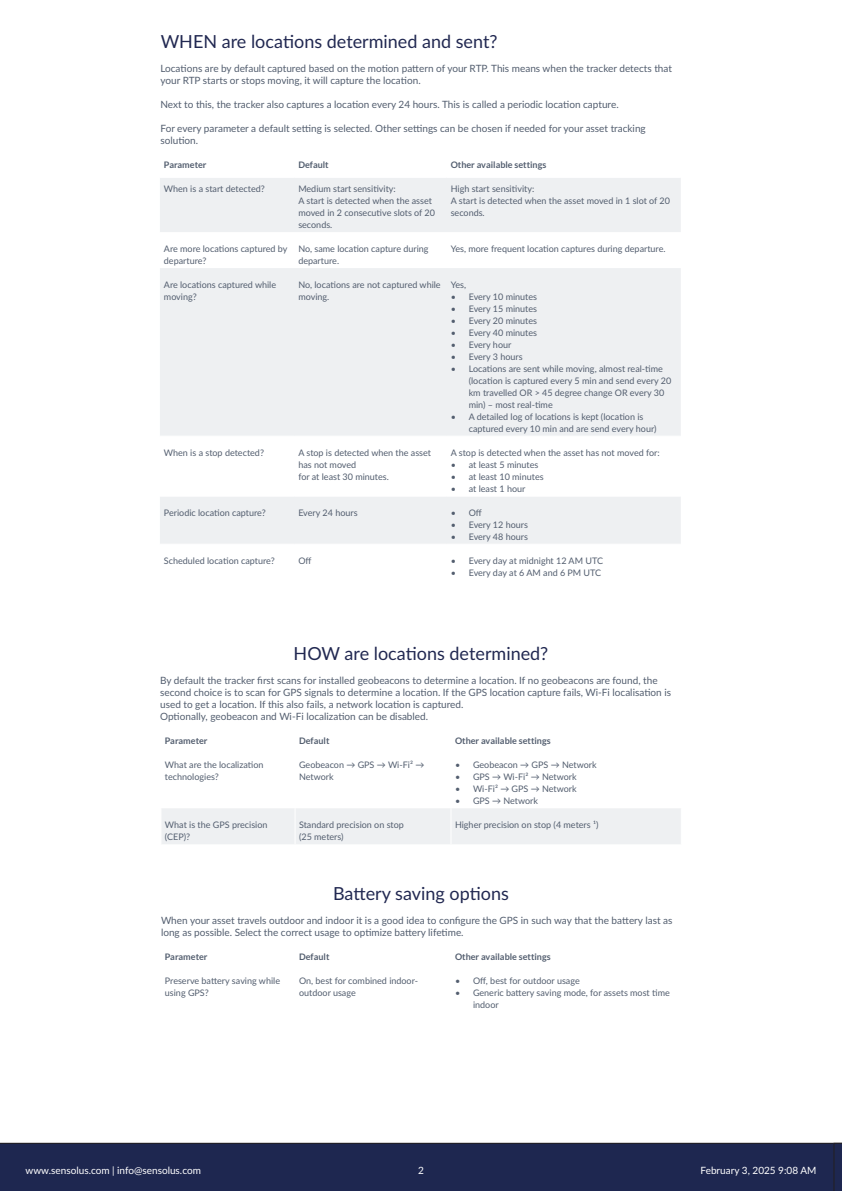
<style>
.page{position:relative;width:842px;height:1191px;background:#fff}
.page>*{position:absolute;margin:0;border:0;box-sizing:border-box;transform-origin:0 0}
.Paragraph_Style_1{font:18px "Lato";color:#212851}
.Paragraph_Style_1-2{font:10px/12px "Lato";color:#535e6f}
.t1{font:10px "Lato";color:#fff}
.Paragraph_Style_1-3{font:9px/12px "Lato";color:#535e6f}
.Paragraph_Style_1-4{font:700 9px "Lato";color:#535e6f}
</style>
<div class="page">
<div style="left:0;top:1142px;width:833px;height:49px;background:#1e2750"></div>
<svg style="left:833px;top:1142px;width:9px;height:49px"></svg>
<div style="left:162px;top:808px;width:519px;height:36px;background:#eef0f2"></div>
<hr style="left:295px;top:808px;width:1px;height:36px;background:#fff">
<hr style="left:450px;top:808px;width:1px;height:36px;background:#fff">
<svg style="left:160px;top:178px;width:521px;height:366px;fill:#eef0f2"></svg>
<hr style="left:160px;top:436px;width:134px;height:1px;background:#fff">
<hr style="left:294px;top:436px;width:153px;height:1px;background:#fff">
<hr style="left:447px;top:436px;width:234px;height:1px;background:#fff">
<hr style="left:160px;top:496px;width:134px;height:1px;background:#fff">
<hr style="left:294px;top:496px;width:153px;height:1px;background:#fff">
<hr style="left:447px;top:496px;width:234px;height:1px;background:#fff">
<p class="Paragraph_Style_1" style="left:161px;top:29px;width:338px">WHEN are locations determined and sent?</p>
<p class="Paragraph_Style_1-2" style="left:160px;top:62px;width:513px">Locations are by default captured based on the motion pattern of your RTP. This means when the tracker detects that your RTP starts or stops moving, it will capture the location.</p>
<p class="Paragraph_Style_1-2" style="left:160px;top:98px;width:460px">Next to this, the tracker also captures a location every 24 hours. This is called a periodic location capture.</p>
<p class="Paragraph_Style_1-2" style="left:160px;top:122px;width:487px">For every parameter a default setting is selected. Other settings can be chosen if needed for your asset tracking solution.</p>
<p class="Paragraph_Style_1-4" style="left:164px;top:160px;width:44px">Parameter</p>
<p class="Paragraph_Style_1-4" style="left:298px;top:160px;width:32px">Default</p>
<p class="Paragraph_Style_1-4" style="left:451px;top:160px;width:97px">Other available settings</p>
<p class="Paragraph_Style_1-3" style="left:164px;top:182px;width:102px">When is a start detected?</p>
<p class="Paragraph_Style_1-3" style="left:298px;top:182px;width:99px">Medium start sensitivity:</p>
<p class="Paragraph_Style_1-3" style="left:298px;top:194px;width:138px">A start is detected when the asset moved in 2 consecutive slots of 20 seconds.</p>
<p class="Paragraph_Style_1-3" style="left:451px;top:182px;width:221px">High start sensitivity:<br>A start is detected when the asset moved in 1 slot of 20 seconds.</p>
<p class="Paragraph_Style_1-3" style="left:164px;top:242px;width:125px">Are more locations captured by departure?</p>
<p class="Paragraph_Style_1-3" style="left:298px;top:242px;width:132px">No, same location capture during departure.</p>
<p class="Paragraph_Style_1-3" style="left:451px;top:242px;width:216px">Yes, more frequent location captures during departure.</p>
<p class="Paragraph_Style_1-3" style="left:164px;top:278px;width:114px">Are locations captured while moving?</p>
<p class="Paragraph_Style_1-3" style="left:298px;top:278px;width:144px">No, locations are not captured while moving.</p>
<p class="Paragraph_Style_1-3" style="left:451px;top:278px;width:17px">Yes,</p>
<p class="Paragraph_Style_1-3" style="left:451px;top:290px;width:88px">• Every 10 minutes</p>
<p class="Paragraph_Style_1-3" style="left:451px;top:302px;width:88px">• Every 15 minutes</p>
<p class="Paragraph_Style_1-3" style="left:451px;top:314px;width:88px">• Every 20 minutes</p>
<p class="Paragraph_Style_1-3" style="left:451px;top:326px;width:88px">• Every 40 minutes</p>
<p class="Paragraph_Style_1-3" style="left:451px;top:338px;width:62px">• Every hour</p>
<p class="Paragraph_Style_1-3" style="left:451px;top:350px;width:74px">• Every 3 hours</p>
<p class="Paragraph_Style_1-3" style="left:469px;top:362px;width:204px;text-indent:-18px">• Locations are sent while moving, almost real-time (location is captured every 5 min and send every 20 km travelled OR &gt; 45 degree change OR every 30 min) – most real-time</p>
<p class="Paragraph_Style_1-3" style="left:469px;top:410px;width:189px;text-indent:-18px">• A detailed log of locations is kept (location is captured every 10 min and are send every hour)</p>
<p class="Paragraph_Style_1-3" style="left:164px;top:446px;width:102px">When is a stop detected?</p>
<p class="Paragraph_Style_1-3" style="left:298px;top:446px;width:134px">A stop is detected when the asset has not moved<br>for at least 30 minutes.</p>
<p class="Paragraph_Style_1-3" style="left:451px;top:446px;width:211px">A stop is detected when the asset has not moved for:</p>
<p class="Paragraph_Style_1-3" style="left:451px;top:458px;width:89px">• at least 5 minutes</p>
<p class="Paragraph_Style_1-3" style="left:451px;top:470px;width:94px">• at least 10 minutes</p>
<p class="Paragraph_Style_1-3" style="left:451px;top:482px;width:76px">• at least 1 hour</p>
<p class="Paragraph_Style_1-3" style="left:164px;top:506px;width:103px">Periodic location capture?</p>
<p class="Paragraph_Style_1-3" style="left:298px;top:506px;width:61px">Every 24 hours</p>
<p class="Paragraph_Style_1-3" style="left:451px;top:506px;width:33px">• Off</p>
<p class="Paragraph_Style_1-3" style="left:451px;top:518px;width:79px">• Every 12 hours</p>
<p class="Paragraph_Style_1-3" style="left:451px;top:530px;width:79px">• Every 48 hours</p>
<p class="Paragraph_Style_1-3" style="left:164px;top:554px;width:112px">Scheduled location capture?</p>
<p class="Paragraph_Style_1-3" style="left:298px;top:554px;width:15px">Off</p>
<p class="Paragraph_Style_1-3" style="left:451px;top:554px;width:154px">• Every day at midnight 12 AM UTC</p>
<p class="Paragraph_Style_1-3" style="left:451px;top:566px;width:152px">• Every day at 6 AM and 6 PM UTC</p>
<p class="Paragraph_Style_1" style="left:294px;top:641px;width:256px">HOW are locations determined?</p>
<p class="Paragraph_Style_1-2" style="left:160px;top:674px;width:512px">By default the tracker first scans for installed geobeacons to determine a location. If no geobeacons are found, the second choice is to scan for GPS signals to determine a location. If the GPS location capture fails, Wi-Fi localisation is used to get a location. If this also fails, a network location is captured.</p>
<p class="Paragraph_Style_1-2" style="left:160px;top:710px;width:269px">Optionally, geobeacon and Wi-Fi localization can be disabled.</p>
<p class="Paragraph_Style_1-4" style="left:165px;top:736px;width:44px">Parameter</p>
<p class="Paragraph_Style_1-4" style="left:299px;top:736px;width:32px">Default</p>
<p class="Paragraph_Style_1-4" style="left:455px;top:736px;width:97px">Other available settings</p>
<p class="Paragraph_Style_1-3" style="left:165px;top:758px;width:100px">What are the localization technologies?</p>
<p class="Paragraph_Style_1-3" style="left:299px;top:758px;width:127px">Geobeacon → GPS → Wi-Fi² →<br>Network</p>
<p class="Paragraph_Style_1-3" style="left:455px;top:758px;width:143px">• Geobeacon → GPS → Network</p>
<p class="Paragraph_Style_1-3" style="left:455px;top:770px;width:123px">• GPS → Wi-Fi² → Network</p>
<p class="Paragraph_Style_1-3" style="left:455px;top:782px;width:123px">• Wi-Fi² → GPS → Network</p>
<p class="Paragraph_Style_1-3" style="left:455px;top:794px;width:85px">• GPS → Network</p>
<p class="Paragraph_Style_1-3" style="left:165px;top:818px;width:104px">What is the GPS precision (CEP)?</p>
<p class="Paragraph_Style_1-3" style="left:299px;top:818px;width:106px">Standard precision on stop</p>
<p class="Paragraph_Style_1-3" style="left:299px;top:830px;width:46px">(25 meters)</p>
<p class="Paragraph_Style_1-3" style="left:455px;top:818px;width:145px">Higher precision on stop (4 meters ¹)</p>
<p class="Paragraph_Style_1" style="left:333px;top:881px;width:177px">Battery saving options</p>
<p class="Paragraph_Style_1-2" style="left:161px;top:914px;width:513px">When your asset travels outdoor and indoor it is a good idea to configure the GPS in such way that the battery last as long as possible. Select the correct usage to optimize battery lifetime.</p>
<p class="Paragraph_Style_1-4" style="left:165px;top:952px;width:44px">Parameter</p>
<p class="Paragraph_Style_1-4" style="left:299px;top:952px;width:32px">Default</p>
<p class="Paragraph_Style_1-4" style="left:455px;top:952px;width:97px">Other available settings</p>
<p class="Paragraph_Style_1-3" style="left:165px;top:974px;width:117px">Preserve battery saving while using GPS?</p>
<p class="Paragraph_Style_1-3" style="left:299px;top:974px;width:121px">On, best for combined indoor&shy;outdoor usage</p>
<p class="Paragraph_Style_1-3" style="left:455px;top:974px;width:126px">• Off, best for outdoor usage</p>
<p class="Paragraph_Style_1-3" style="left:473px;top:986px;width:198px;text-indent:-18px">• Generic battery saving mode, for assets most time indoor</p>
<p class="t1" style="left:26px;top:1162px;width:177px">www.sensolus.com | info@sensolus.com</p>
<p class="t1" style="left:418px;top:1162px;width:7px">2</p>
<p class="t1" style="left:700px;top:1162px;width:117px">February 3, 2025 9:08 AM</p>
</div>
